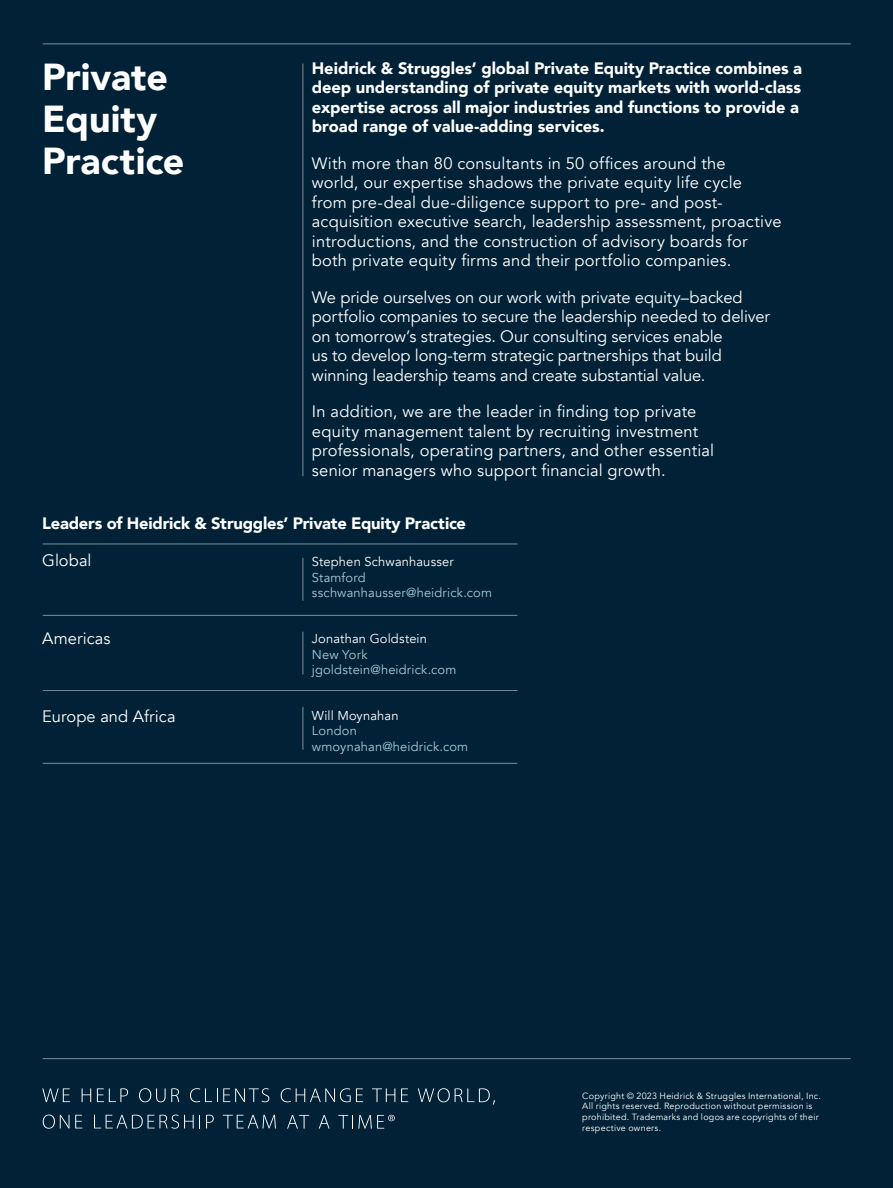
<style>
.page{position:relative;width:893px;height:1188px;background:#002136}
.page>*{position:absolute;margin:0;border:0;box-sizing:border-box;transform-origin:0 0}
.t1{font:900 37.5px/42px "Avenir";color:#fff}
.t2{font:16.5px/19.5px "Avenir";letter-spacing:.01em;color:#fff}
.t3{font:16.5px/19.5px "Avenir";letter-spacing:-.01em;color:#fff}
.t4{font:900 16.5px/19.5px "Avenir";letter-spacing:-.005em;color:#fff}
.t5{font:12.9px/15.6px "Avenir";letter-spacing:.015em;color:#a3cbd5}
.t6{font:12.9px "Avenir";letter-spacing:.015em;color:#fff}
.t7{font:9px/10.8px "Avenir";letter-spacing:.025em;color:#fff}
</style>
<div class="page">
<svg style="left:42px;top:1088px;width:28px;height:14px"></svg>
<svg style="left:82px;top:1088px;width:9px;height:14px"></svg>
<svg style="left:97px;top:1088px;width:31px;height:14px"></svg>
<svg style="left:139px;top:1088px;width:40px;height:14px"></svg>
<svg style="left:190px;top:1088px;width:79px;height:14px"></svg>
<svg style="left:281px;top:1088px;width:82px;height:14px"></svg>
<svg style="left:372px;top:1088px;width:23px;height:14px"></svg>
<svg style="left:401px;top:1088px;width:7px;height:14px"></svg>
<svg style="left:418px;top:1088px;width:77px;height:17px"></svg>
<svg style="left:43px;top:1115px;width:26px;height:14px"></svg>
<svg style="left:75px;top:1115px;width:7px;height:13px"></svg>
<svg style="left:94px;top:1115px;width:106px;height:14px"></svg>
<svg style="left:206px;top:1115px;width:8px;height:13px"></svg>
<svg style="left:223px;top:1115px;width:53px;height:13px"></svg>
<svg style="left:287px;top:1115px;width:22px;height:14px"></svg>
<svg style="left:319px;top:1115px;width:11px;height:14px"></svg>
<svg style="left:338px;top:1115px;width:57px;height:14px"></svg>
<hr style="left:303px;top:64px;width:1px;height:412px;background:#fff">
<hr style="left:303px;top:558px;width:1px;height:43px;background:#fff">
<hr style="left:303px;top:632px;width:1px;height:43px;background:#fff">
<hr style="left:303px;top:707px;width:1px;height:43px;background:#fff">
<hr style="left:43px;top:544px;width:474px;height:1px;background:#fff">
<hr style="left:43px;top:44px;width:808px;height:1px;background:#fff">
<hr style="left:43px;top:615px;width:474px;height:1px;background:#fff">
<hr style="left:43px;top:690px;width:474px;height:1px;background:#fff">
<hr style="left:43px;top:763px;width:474px;height:1px;background:#fff">
<hr style="left:43px;top:1058px;width:808px;height:1px;background:#fff">
<h1 class="t1" style="left:42px;top:55px;width:144px">Private<br>Equity<br>Practice</h1>
<p class="t4" style="left:312px;top:58px;width:492px">Heidrick &amp; Struggles’ global Private Equity Practice combines a deep understanding of private equity markets with world-class expertise across all major industries and functions to provide a broad range of value-adding services.</p>
<p class="t2" style="left:312px;top:153px;width:471px">With more than 80 consultants in 50 offices around the<br>world, our expertise shadows the private equity life cycle<br>from pre-deal due-diligence support to pre- and post&shy;acquisition executive search, leadership assessment, proactive introductions, and the construction of advisory boards for both private equity firms and their portfolio companies.</p>
<p class="t3" style="left:312px;top:287px;width:460px">We pride ourselves on our work with private equity–backed portfolio companies to secure the leadership needed to deliver on tomorrow’s strategies. Our consulting services enable<br>us to develop long-term strategic partnerships that build winning leadership teams and create substantial value.</p>
<p class="t2" style="left:312px;top:402px;width:404px">In addition, we are the leader in finding top private equity management talent by recruiting investment professionals, operating partners, and other essential senior managers who support financial growth.</p>
<p class="t4" style="left:42px;top:513px;width:425px">Leaders of Heidrick &amp; Struggles’ Private Equity Practice</p>
<p class="t2" style="left:42px;top:550px;width:51px">Global</p>
<p class="t6" style="left:312px;top:554px;width:143px">Stephen Schwanhausser</p>
<p class="t5" style="left:312px;top:570px;width:182px">Stamford sschwanhausser@heidrick.com</p>
<p class="t6" style="left:312px;top:631px;width:117px">Jonathan Goldstein</p>
<p class="t5" style="left:312px;top:647px;width:146px">New York jgoldstein@heidrick.com</p>
<p class="t6" style="left:312px;top:708px;width:88px">Will Moynahan</p>
<p class="t5" style="left:312px;top:723px;width:158px">London wmoynahan@heidrick.com</p>
<p class="t2" style="left:42px;top:629px;width:70px">Americas</p>
<p class="t2" style="left:42px;top:707px;width:135px">Europe and Africa</p>
<p class="t7" style="left:582px;top:1090px;width:240px">Copyright © 2023 Heidrick &amp; Struggles International, Inc.<br>All rights reserved. Reproduction without permission is prohibited. Trademarks and logos are copyrights of their respective owners.</p>
</div>
